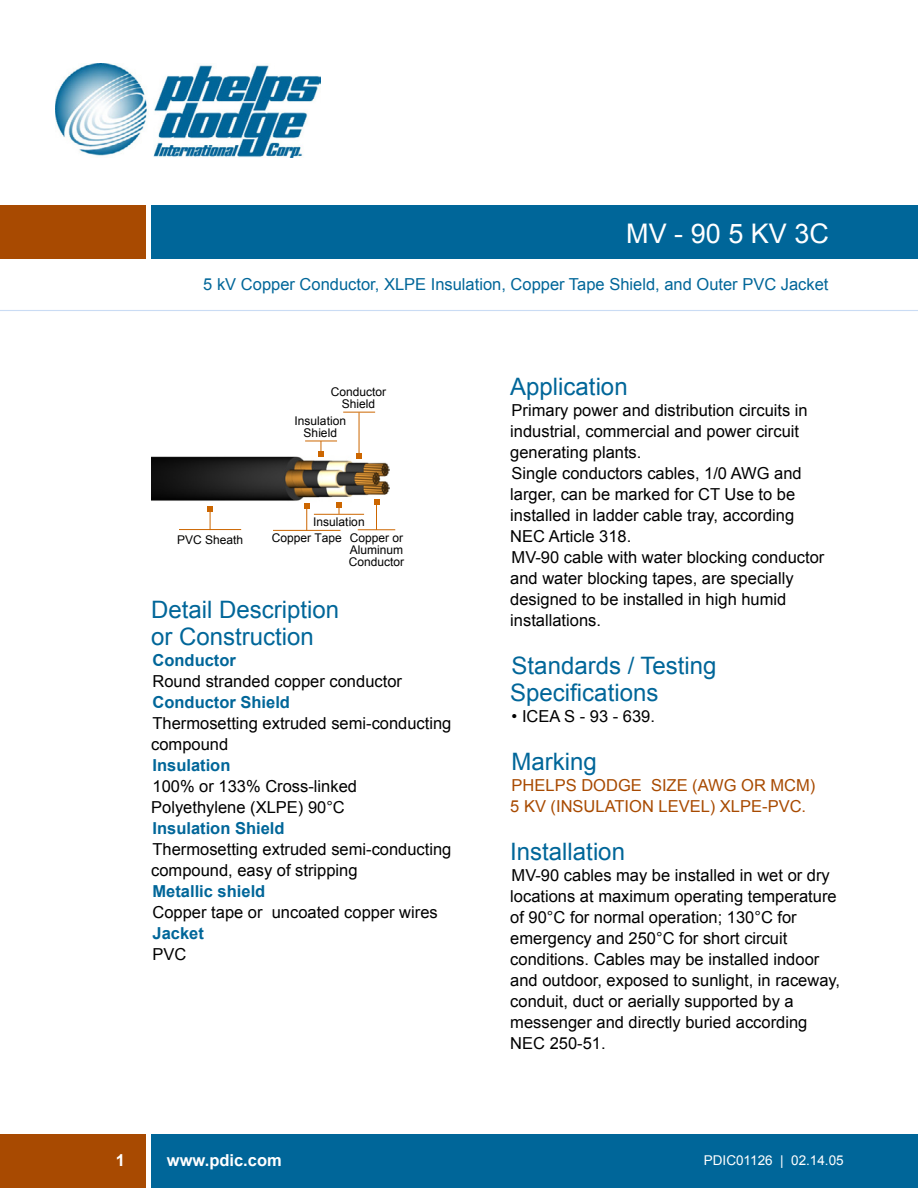
<style>
.page{position:relative;width:918px;height:1188px;background:#fff}
.page>*{position:absolute;margin:0;border:0;box-sizing:border-box;transform-origin:0 0}
.t1{font:27px "Arial";color:#fff}
.Paragraph{font:24px/27px "Arial";color:#069}
.Paragraph-2{font:16.5px/21px "Arial";color:#000}
.Paragraph-3{font:700 16.5px "Arial";color:#069}
.Paragraph-4{font:16.5px "Arial";color:#069}
.Paragraph-5{font:16.5px/21px "Arial";color:#a84a01}
.t2{font:700 16.5px "Arial";color:#fff}
.t3{font:13.5px "Arial";color:#fff}
.Tabla{font:12px/12px "Arial";color:#000}
</style>
<div class="page">
<div style="left:151px;top:1134px;width:767px;height:54px;background:#069"></div>
<div style="left:151px;top:205px;width:767px;height:54px;background:#069"></div>
<div style="left:0;top:205px;width:146px;height:54px;background:#a84a01"></div>
<div style="left:0;top:1134px;width:146px;height:54px;background:#a84a01"></div>
<img style="left:56px;top:63px;width:264px;height:95px">
<hr style="left:0;top:310px;width:918px;height:1px;background:#cadcf4">
<img style="left:151px;top:446px;width:238px;height:66px">
<svg style="left:374px;top:499px;width:5px;height:30px"></svg>
<hr style="left:358px;top:529px;width:37px;height:1px;background:#c60">
<svg style="left:208px;top:506px;width:5px;height:23px"></svg>
<hr style="left:179px;top:529px;width:62px;height:1px;background:#c60">
<svg style="left:304px;top:504px;width:5px;height:26px"></svg>
<hr style="left:273px;top:530px;width:68px;height:1px;background:#c60">
<svg style="left:336px;top:502px;width:6px;height:12px"></svg>
<hr style="left:314px;top:514px;width:50px;height:1px;background:#c60">
<svg style="left:318px;top:442px;width:5px;height:15px"></svg>
<hr style="left:305px;top:441px;width:32px;height:1px;background:#c60">
<svg style="left:357px;top:453px;width:5px;height:6px"></svg>
<hr style="left:359px;top:412px;width:1px;height:44px;background:#c60">
<hr style="left:343px;top:412px;width:32px;height:1px;background:#c60">
<p class="t1" style="left:626px;top:218px;width:204px">MV - 90 5 KV 3C</p>
<p class="Paragraph-4" style="left:203px;top:275px;width:627px">5 kV Copper Conductor, XLPE Insulation, Copper Tape Shield, and Outer PVC Jacket</p>
<p class="Tabla" style="left:331px;top:386px;width:57px">Conductor</p>
<p class="Tabla" style="left:342px;top:398px;width:35px">Shield</p>
<p class="Tabla" style="left:295px;top:415px;width:53px">Insulation</p>
<p class="Tabla" style="left:304px;top:427px;width:35px">Shield</p>
<p class="Tabla" style="left:313px;top:515px;width:53px">Insulation</p>
<p class="Tabla" style="left:177px;top:534px;width:68px">PVC Sheath</p>
<p class="Tabla" style="left:272px;top:532px;width:72px">Copper Tape</p>
<p class="Tabla" style="left:350px;top:532px;width:55px">Copper or<br>Aluminum</p>
<p class="Tabla" style="left:349px;top:556px;width:57px">Conductor</p>
<p class="Paragraph" style="left:151px;top:596px;width:190px">Detail Description</p>
<p class="Paragraph" style="left:151px;top:623px;width:164px">or Construction</p>
<p class="Paragraph-3" style="left:153px;top:651px;width:85px">Conductor</p>
<p class="Paragraph-2" style="left:153px;top:671px;width:251px">Round stranded copper conductor</p>
<p class="Paragraph-3" style="left:153px;top:693px;width:139px">Conductor Shield</p>
<p class="Paragraph-2" style="left:151px;top:713px;width:302px">Thermosetting extruded semi-conducting compound</p>
<p class="Paragraph-3" style="left:153px;top:756px;width:79px">Insulation</p>
<p class="Paragraph-2" style="left:151px;top:776px;width:207px">100% or 133% Cross-linked<br>Polyethylene (XLPE) 90°C</p>
<p class="Paragraph-3" style="left:153px;top:819px;width:134px">Insulation Shield</p>
<p class="Paragraph-2" style="left:151px;top:839px;width:302px">Thermosetting extruded semi-conducting compound, easy of stripping</p>
<p class="Paragraph-3" style="left:153px;top:882px;width:114px">Metallic shield</p>
<p class="Paragraph-2" style="left:153px;top:902px;width:287px">Copper tape or uncoated copper wires</p>
<p class="Paragraph-3" style="left:153px;top:924px;width:53px">Jacket</p>
<p class="Paragraph-2" style="left:153px;top:944px;width:35px">PVC</p>
<p class="Paragraph" style="left:510px;top:374px;width:119px">Application</p>
<p class="Paragraph-2" style="left:510px;top:400px;width:299px">Primary power and distribution circuits in industrial, commercial and power circuit generating plants.</p>
<p class="Paragraph-2" style="left:510px;top:463px;width:293px">Single conductors cables, 1/0 AWG and larger, can be marked for CT Use to be installed in ladder cable tray, according NEC Article 318.</p>
<p class="Paragraph-2" style="left:510px;top:547px;width:316px">MV-90 cable with water blocking conductor and water blocking tapes, are specially designed to be installed in high humid installations.</p>
<p class="Paragraph" style="left:510px;top:653px;width:208px">Standards / Testing<br>Specifications</p>
<p class="Paragraph-2" style="left:512px;top:706px;width:145px">• ICEA S - 93 - 639.</p>
<p class="Paragraph" style="left:512px;top:749px;width:87px">Marking</p>
<p class="Paragraph-5" style="left:510px;top:775px;width:307px">PHELPS DODGE SIZE (AWG OR MCM)<br>5 KV (INSULATION LEVEL) XLPE-PVC.</p>
<p class="Paragraph" style="left:510px;top:839px;width:116px">Installation</p>
<p class="Paragraph-2" style="left:510px;top:865px;width:331px">MV-90 cables may be installed in wet or dry locations at maximum operating temperature of 90°C for normal operation; 130°C for emergency and 250°C for short circuit conditions. Cables may be installed indoor and outdoor, exposed to sunlight, in raceway, conduit, duct or aerially supported by a messenger and directly buried according NEC 250-51.</p>
<p class="t2" style="left:116px;top:1151px;width:11px">1</p>
<p class="t2" style="left:167px;top:1151px;width:116px">www.pdic.com</p>
<p class="t3" style="left:704px;top:1152px;width:141px">PDIC01126 | 02.14.05</p>
</div>
